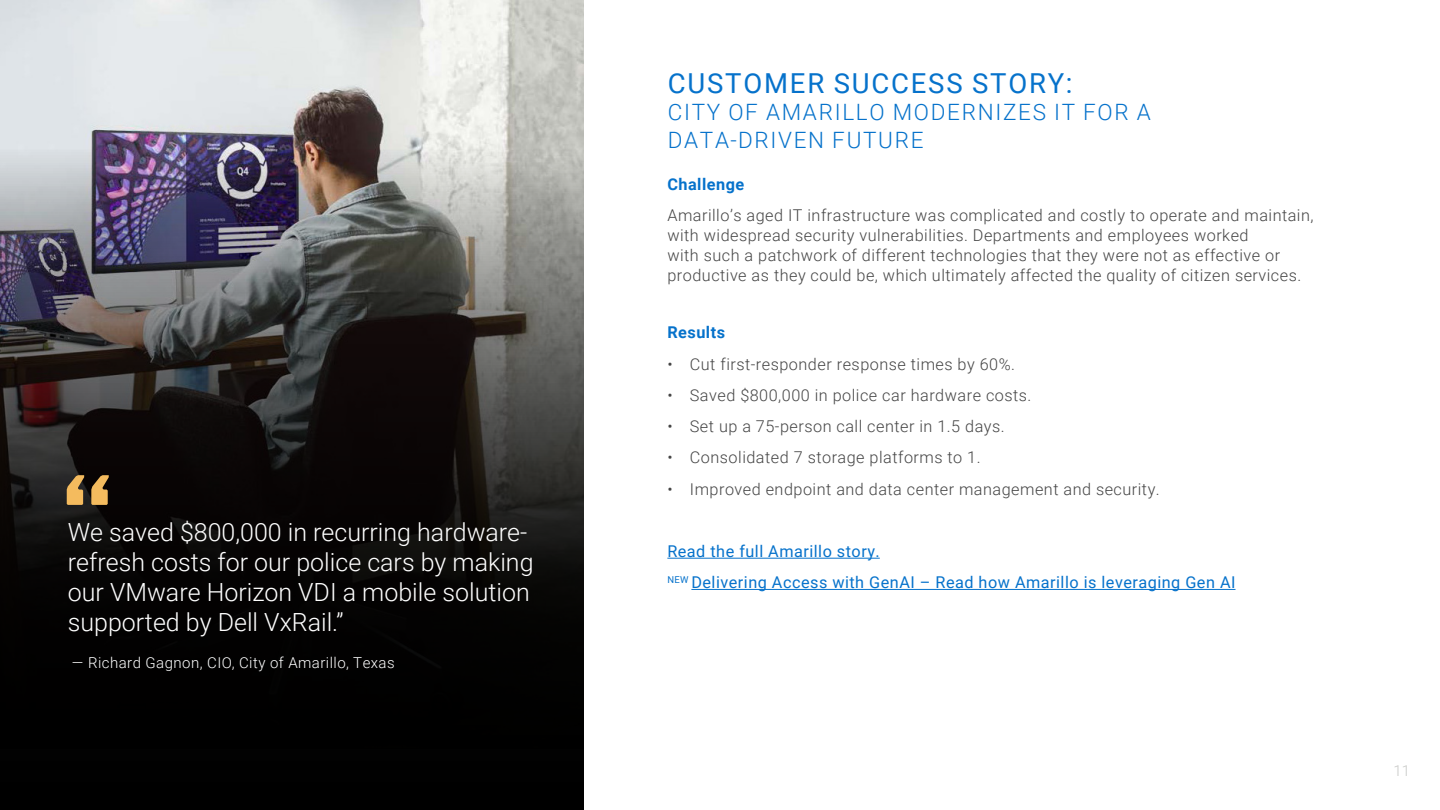
<style>
.page{position:relative;width:1440px;height:810px;background:#fff}
.page>*{position:absolute;margin:0;border:0;box-sizing:border-box;transform-origin:0 0}
.t1{font:27.5px "Roboto";letter-spacing:.065em;color:#0672cb}
.t2{font:300 25px/30px "Roboto";color:#fff}
.t3{font:300 22.5px/27.5px "Roboto";letter-spacing:.075em;color:#0672cb}
.t4{font:300 16.25px/20px "Roboto";letter-spacing:.03em;color:#444}
.t5{font:16.25px/31.2px "Roboto";letter-spacing:.03em;color:#0672cb}
.t6{font:700 16.25px "Roboto";letter-spacing:.03em;color:#0672cb}
.t7{font:300 15px "Roboto";letter-spacing:.03em;color:#fff}
.t8{font:300 15px "Roboto";color:#c8c9c7}
</style>
<div class="page">
<img style="left:0;top:0;width:583px;height:149px">
<svg style="left:0;top:149px;width:583px;height:661px;background:#292729"></svg>
<hr style="left:667px;top:558px;width:213px;height:1px;background:#0672cb">
<hr style="left:691px;top:589px;width:545px;height:1px;background:#0672cb">
<svg style="left:67px;top:475px;width:42px;height:30px"></svg>
<h2 class="t2" style="left:68px;top:517px;width:467px">We saved $800,000 in recurring hardware&shy;refresh costs for our police cars by making our VMware Horizon VDI a mobile solution supported by Dell VxRail.”</h2>
<p class="t7" style="left:72px;top:652px;width:324px">— Richard Gagnon, CIO, City of Amarillo, Texas</p>
<h1 class="t1" style="left:668px;top:64px;width:406px">CUSTOMER SUCCESS STORY:</h1>
<h3 class="t3" style="left:668px;top:98px;width:485px">CITY OF AMARILLO MODERNIZES IT FOR A<br>DATA-DRIVEN FUTURE</h3>
<p class="t6" style="left:667px;top:173px;width:78px">Challenge</p>
<p class="t4" style="left:667px;top:205px;width:648px">Amarillo’s aged IT infrastructure was complicated and costly to operate and maintain, with widespread security vulnerabilities. Departments and employees worked<br>with such a patchwork of different technologies that they were not as effective or productive as they could be, which ultimately affected the quality of citizen services.</p>
<p class="t6" style="left:667px;top:321px;width:59px">Results</p>
<p class="t4" style="left:667px;top:353px;width:349px">• Cut first-responder response times by 60%.</p>
<p class="t4" style="left:667px;top:384px;width:366px">• Saved $800,000 in police car hardware costs.</p>
<p class="t4" style="left:667px;top:416px;width:339px">• Set up a 75-person call center in 1.5 days.</p>
<p class="t4" style="left:667px;top:447px;width:315px">• Consolidated 7 storage platforms to 1.</p>
<p class="t4" style="left:667px;top:478px;width:494px">• Improved endpoint and data center management and security.</p>
<p class="t5" style="left:667px;top:535px;width:570px">Read the full Amarillo story.<br><sup>NEW</sup> Delivering Access with GenAI – Read how Amarillo is leveraging Gen AI</p>
<p class="t8" style="left:1393px;top:760px;width:18px">11</p>
</div>
